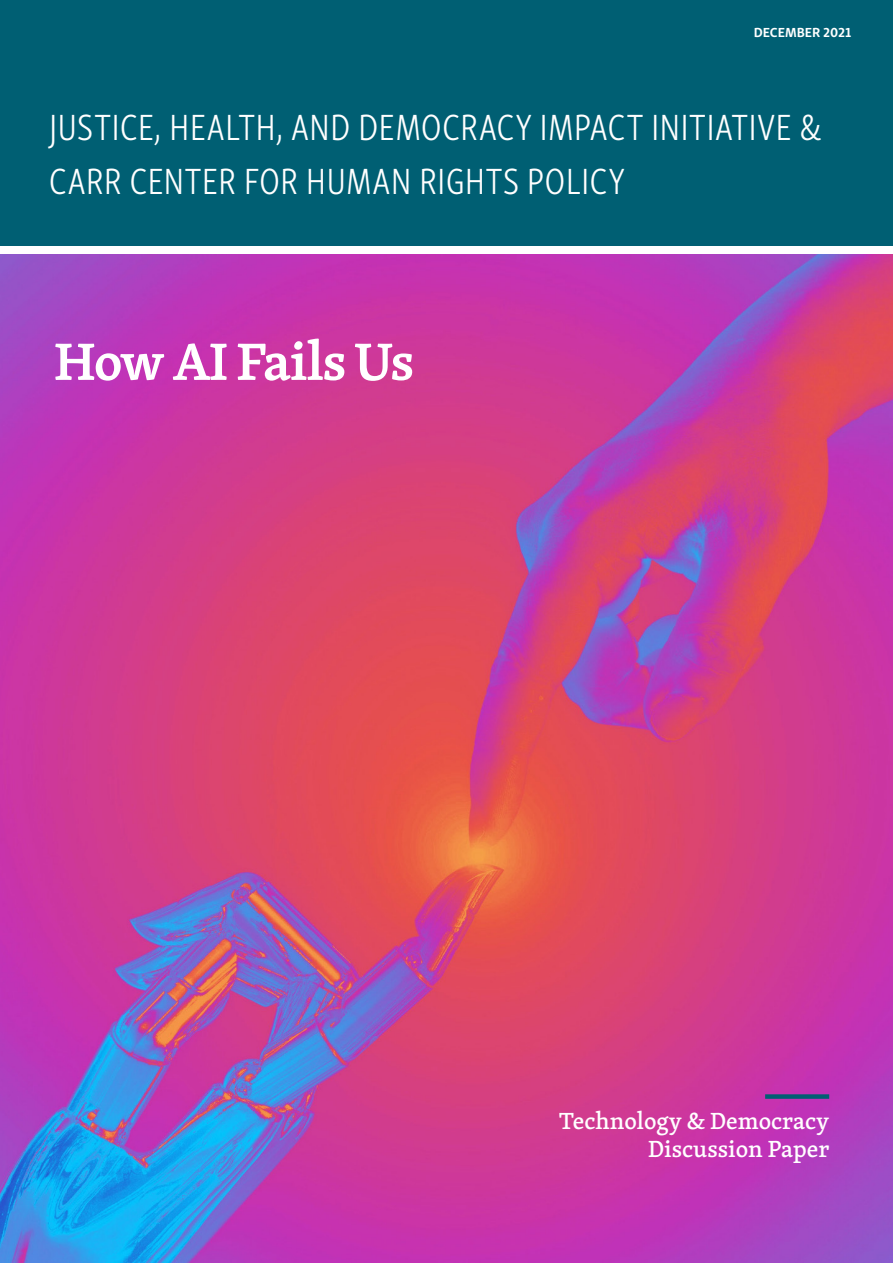
<style>
.page{position:relative;width:893px;height:1263px;background:#fff}
.page>*{position:absolute;margin:0;border:0;box-sizing:border-box;transform-origin:0 0}
.t1{font:600 54px "Skolar Latin";letter-spacing:-.03em;color:#fff}
.t2{font:300 37.5px/54px "Skolar Sans Latn Cp";color:#fff}
.t3{font:500 24px/28.5px "Skolar Latin";color:#fff;text-align:right}
.t4{font:700 13.5px "Skolar Sans Latn";color:#fff}
</style>
<div class="page">
<img style="left:0;top:254px;width:893px;height:1009px">
<div style="left:0;top:0;width:893px;height:247px;background:#005f73"></div>
<div style="left:765px;top:1094px;width:64px;height:5px;background:#005f73"></div>
<p class="t4" style="left:754px;top:22px;width:99px">DECEMBER 2021</p>
<p class="t2" style="left:49px;top:98px;width:775px">JUSTICE, HEALTH, AND DEMOCRACY IMPACT INITIATIVE &amp;<br>CARR CENTER FOR HUMAN RIGHTS POLICY</p>
<p class="t1" style="left:54px;top:320px;width:361px">How AI Fails Us</p>
<p class="t3" style="left:559px;top:1106px;width:271px">Technology &amp; Democracy<br>Discussion Paper</p>
</div>
